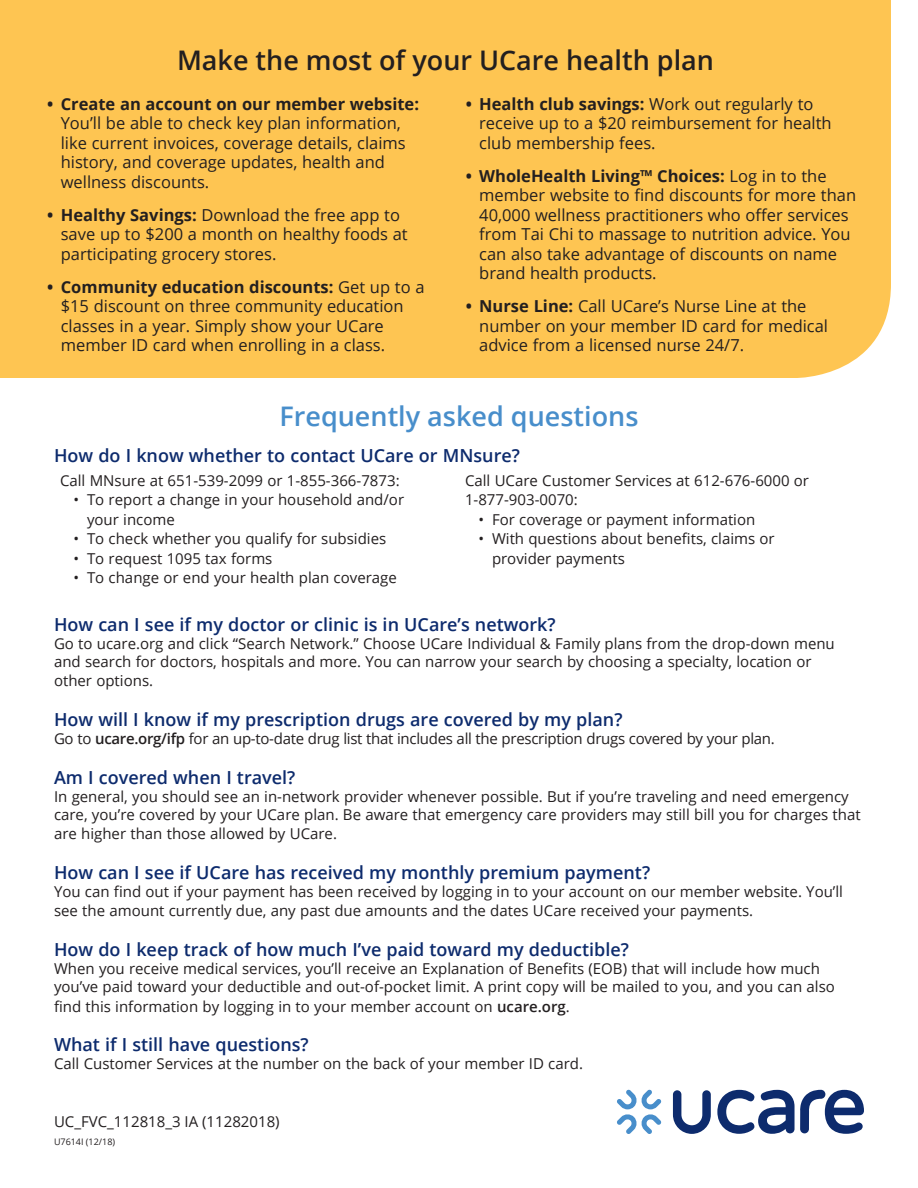
<style>
.page{position:relative;width:918px;height:1188px;background:#fff}
.page>*{position:absolute;margin:0;border:0;box-sizing:border-box;transform-origin:0 0}
.Header1{font:600 27px "Open Sans";color:#231f20}
.Header1-2{font:600 27px "Open Sans";color:#488ecb}
.Header3_non_TOC{font:600 18px "Open Sans";color:#0d2b6d}
.t1{font:16.5px/19.5px "Open Sans";color:#231f20}
._01_BodyText{font:15px/19.5px "Open Sans";color:#231f20}
._01_BodyText-2{font:15px "Open Sans";letter-spacing:-.02em;color:#231f20}
.t2{font:9px "Open Sans";color:#231f20}
.s1{font-weight:700}
.s2{font-weight:600}
</style>
<div class="page">
<div style="left:0;top:0;width:891px;height:378px;background:#fec552"></div>
<svg style="left:617px;top:1090px;width:44px;height:44px"></svg>
<svg style="left:673px;top:1090px;width:38px;height:44px"></svg>
<svg style="left:717px;top:1090px;width:147px;height:44px"></svg>
<h1 class="Header1" style="left:177px;top:42px;width:538px">Make the most of your UCare health plan</h1>
<p class="t1" style="left:61px;top:94px;width:360px;text-indent:-14px"><span class="s1">• Create an account on our member website:<br></span>You’ll be able to check key plan information, like current invoices, coverage details, claims history, and coverage updates, health and wellness discounts.</p>
<p class="t1" style="left:61px;top:205px;width:348px;text-indent:-14px"><span class="s1">• Healthy Savings:</span> Download the free app to save up to $200 a month on healthy foods at participating grocery stores.</p>
<p class="t1" style="left:61px;top:277px;width:365px;text-indent:-14px"><span class="s1">• Community education discounts:</span> Get up to a $15 discount on three community education classes in a year. Simply show your UCare member ID card when enrolling in a class.</p>
<p class="t1" style="left:479px;top:94px;width:354px;text-indent:-14px"><span class="s1">• Health club savings:</span> Work out regularly to receive up to a $20 reimbursement for health club membership fees.</p>
<p class="t1" style="left:479px;top:166px;width:378px;text-indent:-14px"><span class="s1">• WholeHealth Living™ Choices:</span> Log in to the member website to find discounts for more than 40,000 wellness practitioners who offer services from Tai Chi to massage to nutrition advice. You can also take advantage of discounts on name brand health products.</p>
<p class="t1" style="left:479px;top:296px;width:350px;text-indent:-14px"><span class="s1">• Nurse Line:</span> Call UCare’s Nurse Line at the number on your member ID card for medical advice from a licensed nurse 24/7.</p>
<h1 class="Header1-2" style="left:279px;top:397px;width:361px">Frequently asked questions</h1>
<h3 class="Header3_non_TOC" style="left:54px;top:443px;width:467px">How do I know whether to contact UCare or MNsure?</h3>
<p class="_01_BodyText" style="left:60px;top:470px;width:341px">Call MNsure at 651-539-2099 or 1-855-366-7873:</p>
<p class="_01_BodyText" style="left:87px;top:490px;width:319px;text-indent:-14px">• To report a change in your household and/or your income</p>
<p class="_01_BodyText" style="left:74px;top:529px;width:314px">• To check whether you qualify for subsidies</p>
<p class="_01_BodyText" style="left:74px;top:548px;width:200px">• To request 1095 tax forms</p>
<p class="_01_BodyText" style="left:74px;top:568px;width:325px">• To change or end your health plan coverage</p>
<p class="_01_BodyText" style="left:465px;top:470px;width:346px">Call UCare Customer Services at 612-676-6000 or<br>1-877-903-0070:</p>
<p class="_01_BodyText" style="left:478px;top:509px;width:278px">• For coverage or payment information</p>
<p class="_01_BodyText" style="left:492px;top:529px;width:284px;text-indent:-14px">• With questions about benefits, claims or provider payments</p>
<h3 class="Header3_non_TOC" style="left:54px;top:612px;width:503px">How can I see if my doctor or clinic is in UCare’s network?</h3>
<p class="_01_BodyText" style="left:54px;top:634px;width:782px;line-height:18px">Go to ucare.org and click “Search Network.” Choose UCare Individual &amp; Family plans from the drop-down menu and search for doctors, hospitals and more. You can narrow your search by choosing a specialty, location or</p>
<p class="_01_BodyText" style="left:54px;top:671px;width:101px">other options.</p>
<h3 class="Header3_non_TOC" style="left:54px;top:707px;width:570px">How will I know if my prescription drugs are covered by my plan?</h3>
<p class="_01_BodyText-2" style="left:54px;top:728px;width:722px">Go to <span class="s2">ucare.org/ifp</span> for an up-to-date drug list that includes all the prescription drugs covered by your plan.</p>
<h3 class="Header3_non_TOC" style="left:54px;top:765px;width:243px">Am I covered when I travel?</h3>
<p class="_01_BodyText" style="left:54px;top:787px;width:808px;line-height:18px">In general, you should see an in-network provider whenever possible. But if you’re traveling and need emergency care, you’re covered by your UCare plan. Be aware that emergency care providers may still bill you for charges that</p>
<p class="_01_BodyText" style="left:54px;top:824px;width:285px">are higher than those allowed by UCare.</p>
<h3 class="Header3_non_TOC" style="left:54px;top:860px;width:598px">How can I see if UCare has received my monthly premium payment?</h3>
<p class="_01_BodyText" style="left:54px;top:881px;width:791px">You can find out if your payment has been received by logging in to your account on our member website. You’ll see the amount currently due, any past due amounts and the dates UCare received your payments.</p>
<h3 class="Header3_non_TOC" style="left:54px;top:937px;width:576px">How do I keep track of how much I’ve paid toward my deductible?</h3>
<p class="_01_BodyText" style="left:54px;top:959px;width:782px;line-height:18px">When you receive medical services, you’ll receive an Explanation of Benefits (EOB) that will include how much you’ve paid toward your deductible and out-of-pocket limit. A print copy will be mailed to you, and you can also</p>
<p class="_01_BodyText" style="left:54px;top:996px;width:517px">find this information by logging in to your member account on <span class="s2">ucare.org</span>.</p>
<h3 class="Header3_non_TOC" style="left:54px;top:1033px;width:256px">What if I still have questions?</h3>
<p class="_01_BodyText" style="left:54px;top:1054px;width:531px">Call Customer Services at the number on the back of your member ID card.</p>
<p class="_01_BodyText" style="left:54px;top:1111px;width:227px">UC_FVC_112818_3 IA (11282018)</p>
<p class="t2" style="left:54px;top:1135px;width:63px">U7614I (12/18)</p>
</div>
